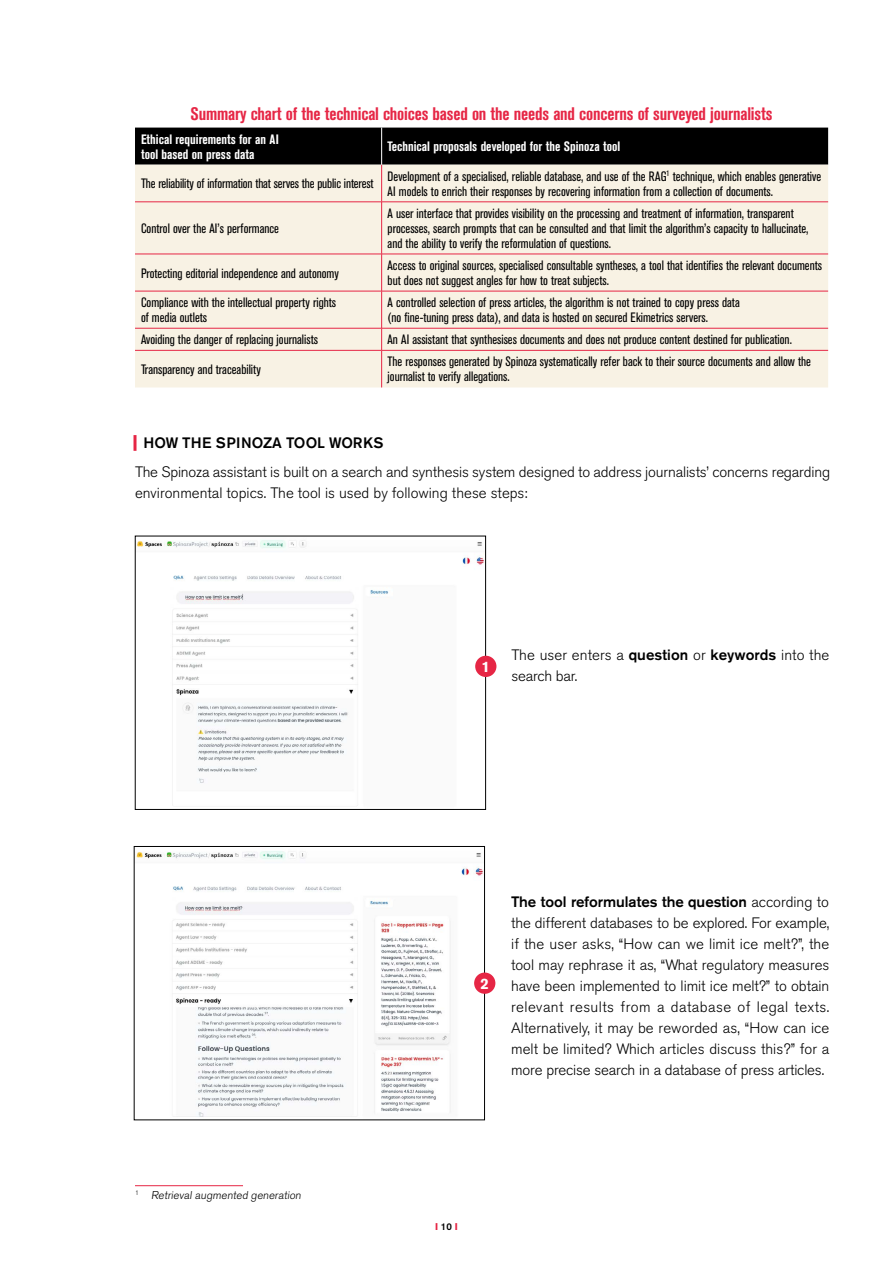
<style>
.page{position:relative;width:893px;height:1263px;background:#fff}
.page>*{position:absolute;margin:0;border:0;box-sizing:border-box;transform-origin:0 0}
.t1{font:700 condensed 18px "Akzidenz Grotesk BE";letter-spacing:-.01em;color:#e62645}
.t2{font:300 15px/21px "Akzidenz Grotesk BE";letter-spacing:-.01em;color:#000}
.t3{font:500 15px "Akzidenz Grotesk BE";color:#000}
.t4{font:700 15px "Akzidenz Grotesk BE";color:#fff}
.t5{font:condensed 13.5px/15px "Akzidenz Grotesk BE";color:#000}
.t6{font:700 condensed 13.5px/15px "Akzidenz Grotesk BE";color:#fff}
.t7{font:300 11.25px "Akzidenz Grotesk BE";color:#000}
.t8{font:700 9.75px "Akzidenz Grotesk BE";color:#e62645}
.s1{font-weight:500}
.s2{font-weight:500;color:#000}
</style>
<div class="page">
<svg style="left:134px;top:435px;width:2px;height:16px"></svg>
<div style="left:135px;top:128px;width:693px;height:37px;background:#000"></div>
<div style="left:135px;top:165px;width:693px;height:222px;background:#f8f2e4"></div>
<hr style="left:135px;top:202px;width:247px;height:1px;background:#e62645">
<hr style="left:382px;top:202px;width:446px;height:1px;background:#e62645">
<hr style="left:135px;top:254px;width:247px;height:1px;background:#e62645">
<hr style="left:382px;top:254px;width:446px;height:1px;background:#e62645">
<hr style="left:135px;top:291px;width:247px;height:1px;background:#e62645">
<hr style="left:382px;top:291px;width:446px;height:1px;background:#e62645">
<hr style="left:135px;top:328px;width:247px;height:1px;background:#e62645">
<hr style="left:382px;top:328px;width:446px;height:1px;background:#e62645">
<hr style="left:135px;top:350px;width:247px;height:1px;background:#e62645">
<hr style="left:382px;top:350px;width:446px;height:1px;background:#e62645">
<hr style="left:381px;top:165px;width:1px;height:37px;background:#e62645">
<hr style="left:381px;top:202px;width:1px;height:52px;background:#e62645">
<hr style="left:381px;top:254px;width:1px;height:37px;background:#e62645">
<hr style="left:381px;top:291px;width:1px;height:37px;background:#e62645">
<svg style="left:381px;top:328px;width:1px;height:22px"></svg>
<hr style="left:381px;top:350px;width:1px;height:37px;background:#e62645">
<hr style="left:381px;top:128px;width:1px;height:37px;background:#fff">
<hr style="left:135px;top:1185px;width:108px;height:1px;background:#e62645">
<img style="left:137px;top:540px;width:347px;height:266px">
<div style="left:135px;top:536px;width:351px;height:274px;border:1px solid #000"></div>
<img style="left:136px;top:851px;width:347px;height:266px">
<div style="left:134px;top:846px;width:351px;height:274px;border:1px solid #000"></div>
<div style="left:475px;top:656px;width:21px;height:21px;background:#e62645;border-radius:50%"></div>
<div style="left:474px;top:972px;width:21px;height:22px;background:#e62645;border-radius:50%"></div>
<h1 class="t1" style="left:191px;top:103px;width:583px">Summary chart of the technical choices based on the needs and concerns of surveyed journalists</h1>
<p class="t6" style="left:141px;top:132px;width:139px">Ethical requirements for an AI tool based on press data</p>
<p class="t6" style="left:388px;top:139px;width:234px">Technical proposals developed for the Spinoza tool</p>
<p class="t5" style="left:141px;top:176px;width:234px">The reliability of information that serves the public interest</p>
<p class="t5" style="left:388px;top:169px;width:435px">Development of a specialised, reliable database, and use of the RAG<sup>1</sup> technique, which enables generative<br>AI models to enrich their responses by recovering information from a collection of documents.</p>
<p class="t5" style="left:141px;top:221px;width:140px">Control over the AI’s performance</p>
<p class="t5" style="left:388px;top:206px;width:422px">A user interface that provides visibility on the processing and treatment of information, transparent processes, search prompts that can be consulted and that limit the algorithm’s capacity to hallucinate, and the ability to verify the reformulation of questions.</p>
<p class="t5" style="left:141px;top:266px;width:199px">Protecting editorial independence and autonomy</p>
<p class="t5" style="left:388px;top:258px;width:436px">Access to original sources, specialised consultable syntheses, a tool that identifies the relevant documents but does not suggest angles for how to treat subjects.</p>
<p class="t5" style="left:141px;top:295px;width:197px">Compliance with the intellectual property rights of media outlets</p>
<p class="t5" style="left:388px;top:295px;width:354px">A controlled selection of press articles, the algorithm is not trained to copy press data (no fine-tuning press data), and data is hosted on secured Ekimetrics servers.</p>
<p class="t5" style="left:141px;top:332px;width:178px">Avoiding the danger of replacing journalists</p>
<p class="t5" style="left:388px;top:332px;width:406px">An AI assistant that synthesises documents and does not produce content destined for publication.</p>
<p class="t5" style="left:141px;top:362px;width:122px">Transparency and traceability</p>
<p class="t5" style="left:388px;top:355px;width:425px">The responses generated by Spinoza systematically refer back to their source documents and allow the journalist to verify allegations.</p>
<p class="t3" style="left:144px;top:434px;width:242px">HOW THE SPINOZA TOOL WORKS</p>
<p class="t2" style="left:135px;top:461px;width:697px">The Spinoza assistant is built on a search and synthesis system designed to address journalists’ concerns regarding environmental topics. The tool is used by following these steps:</p>
<p class="t7" style="left:135px;top:1189px;width:169px"><sup>1</sup> Retrieval augmented generation</p>
<p class="t4" style="left:481px;top:658px;width:10px">1</p>
<p class="t2" style="left:511px;top:645px;width:320px">The user enters a <span class="s1">question</span> or <span class="s1">keywords</span> into the search bar.</p>
<p class="t4" style="left:480px;top:975px;width:10px">2</p>
<p class="t2" style="left:511px;top:891px;width:320px;text-align:justify"><span class="s1">The tool reformulates the question</span> according to the different databases to be explored. For example, if the user asks, “How can we limit ice melt?”, the tool may rephrase it as, “What regulatory measures have been implemented to limit ice melt?” to obtain relevant results from a database of legal texts.<br>Alternatively, it may be reworded as, “How can ice melt be limited? Which articles discuss this?” for a more precise search in a database of press articles.</p>
<p class="t8" style="left:435px;top:1221px;width:24px">I <span class="s2">10</span> I</p>
</div>
